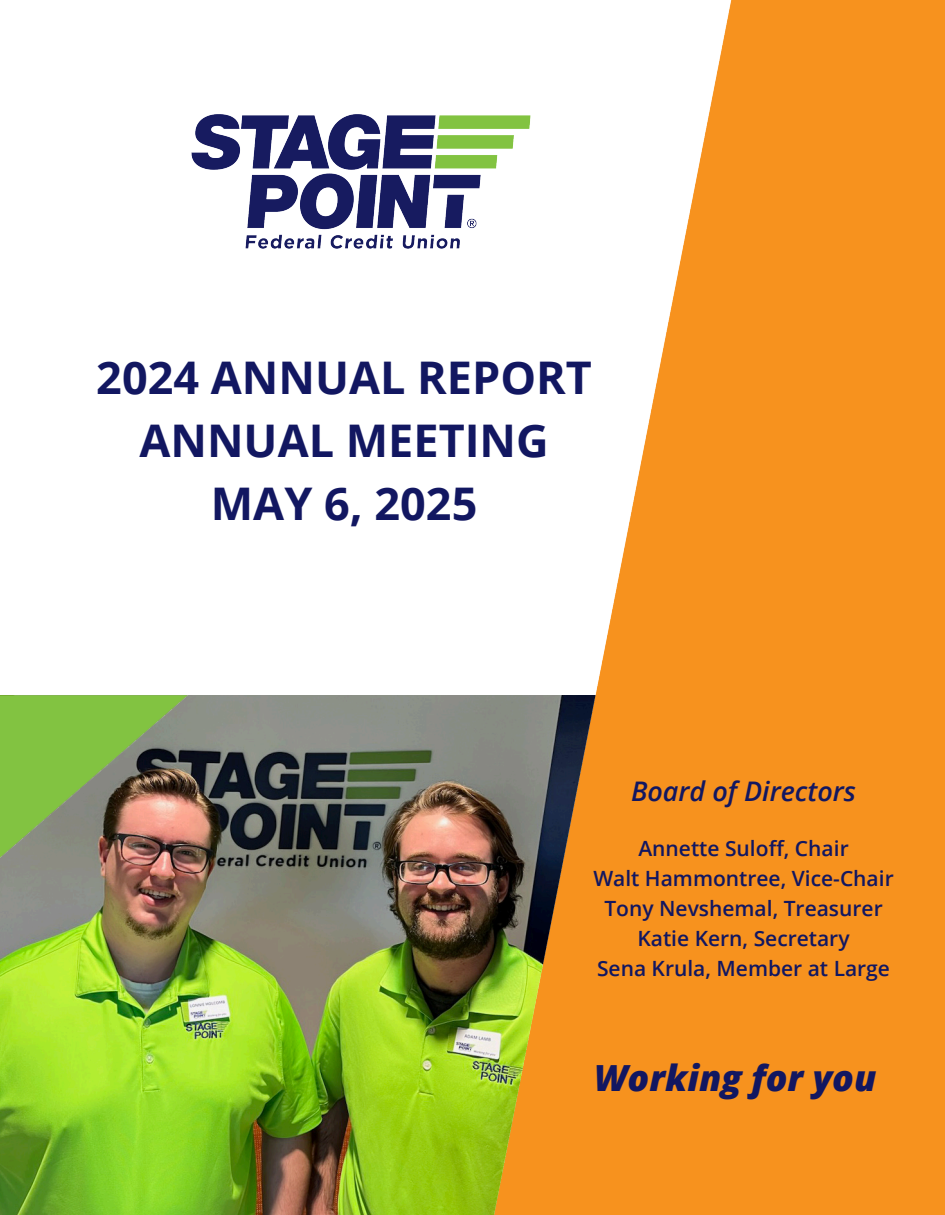
<style>
.page{position:relative;width:945px;height:1215px;background:#fff}
.page>*{position:absolute;margin:0;border:0;box-sizing:border-box;transform-origin:0 0}
.t1{font:700 45px "Open Sans";color:#121761}
.t2{font:italic 800 36px "Open Sans";color:#121761}
.t3{font:italic 600 27px "Open Sans";color:#121761}
.t4{font:600 21px "Open Sans";color:#121761}
</style>
<div class="page">
<img style="left:191px;top:114px;width:55px;height:135px">
<img style="left:246px;top:0;width:699px;height:1215px">
<img style="left:0;top:449px;width:324px;height:766px">
<p class="t1" style="left:96px;top:345px;width:497px">2024 ANNUAL REPORT</p>
<p class="t1" style="left:139px;top:408px;width:411px">ANNUAL MEETING</p>
<p class="t1" style="left:211px;top:471px;width:268px">MAY 6, 2025</p>
<p class="t3" style="left:631px;top:773px;width:226px">Board of Directors</p>
<p class="t4" style="left:638px;top:834px;width:212px">Annette Suloff, Chair</p>
<p class="t4" style="left:593px;top:864px;width:302px">Walt Hammontree, Vice-Chair</p>
<p class="t4" style="left:604px;top:894px;width:280px">Tony Nevshemal, Treasurer</p>
<p class="t4" style="left:637px;top:924px;width:214px">Katie Kern, Secretary</p>
<p class="t4" style="left:597px;top:954px;width:295px">Sena Krula, Member at Large</p>
<p class="t2" style="left:594px;top:1050px;width:284px">Working for you</p>
</div>
